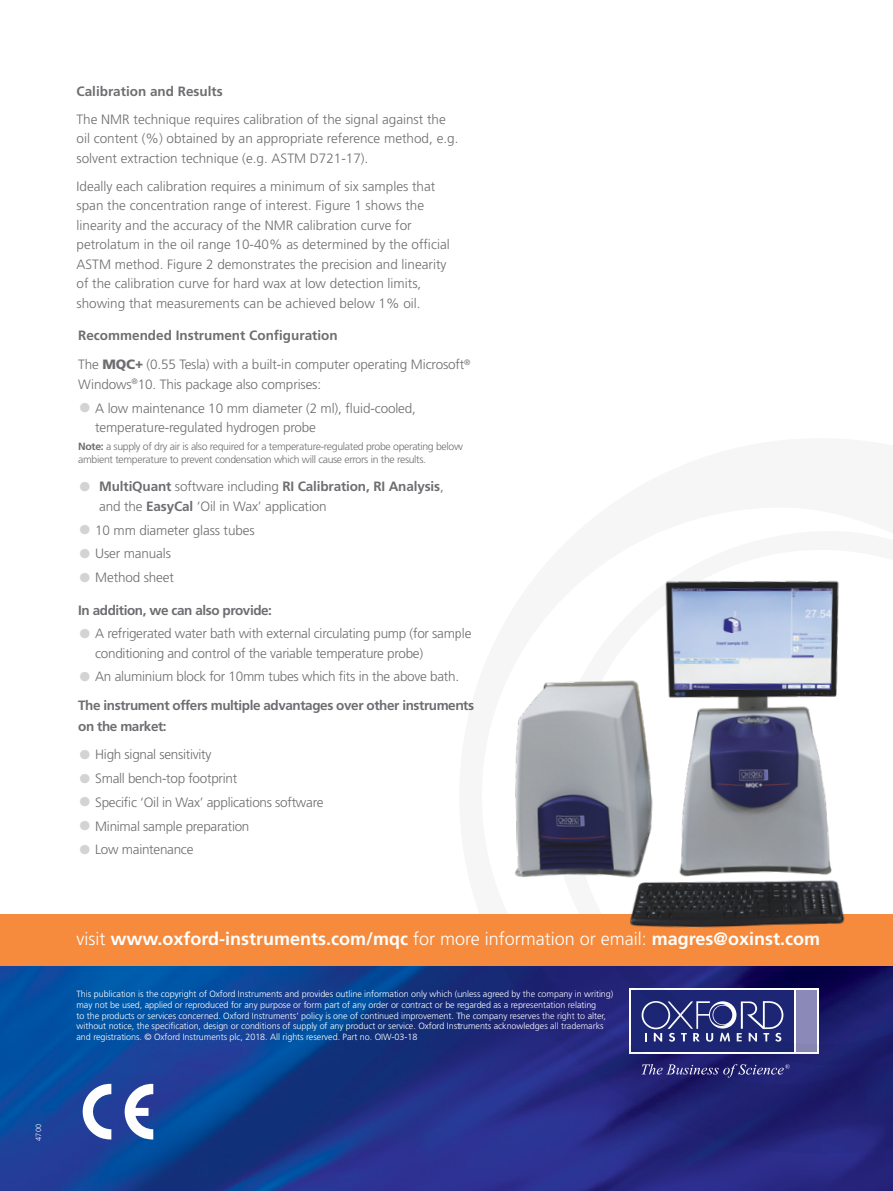
<style>
.page{position:relative;width:893px;height:1191px;background:#fff}
.page>*{position:absolute;margin:0;border:0;box-sizing:border-box;transform-origin:0 0}
.t1{font:700 18px "Frutiger";color:#fff}
.t2{font:300 13.5px/19.5px "Frutiger";color:#6d6e71}
.t3{font:300 13.5px/19.5px "Frutiger";letter-spacing:-.02em;color:#6d6e71}
.t4{font:700 13.5px/29px "Frutiger";letter-spacing:-.03em;color:#6d6e71}
.t5{font:700 13.5px "Frutiger";color:#6d6e71}
.t6{font:300 10.5px/13.5px "Frutiger";letter-spacing:-.03em;color:#6d6e71}
.t7{font:300 9px/10.8px "Frutiger";letter-spacing:-.005em;color:#fff}
.t8{font:300 7.5px "Frutiger";color:#fff}
.s1{font-weight:700}
.s2{font-weight:900}
.s3{font-weight:700;font-size:27px;color:#d1d3d4}
.s4{font-size:27px;color:#d1d3d4}
.s5{font-weight:300}
</style>
<div class="page">
<img style="left:0;top:965px;width:893px;height:226px">
<img style="left:82px;top:1083px;width:71px;height:56px">
<svg style="left:459px;top:965px;width:434px;height:189px;background:#2a2d7b"></svg>
<div style="left:0;top:914px;width:893px;height:51px;background:#f68b3d"></div>
<img style="left:515px;top:580px;width:330px;height:348px">
<p class="t8" style="left:34px;top:1140px;width:18px;rotate:-90deg">4700</p>
<p class="t5" style="left:77px;top:83px;width:148px">Calibration and Results</p>
<p class="t2" style="left:77px;top:109px;width:383px">The NMR technique requires calibration of the signal against the oil content (%) obtained by an appropriate reference method, e.g. solvent extraction technique (e.g. ASTM D721-17).</p>
<p class="t2" style="left:77px;top:176px;width:375px">Ideally each calibration requires a minimum of six samples that span the concentration range of interest. Figure 1 shows the linearity and the accuracy of the NMR calibration curve for petrolatum in the oil range 10-40% as determined by the official ASTM method. Figure 2 demonstrates the precision and linearity of the calibration curve for hard wax at low detection limits, showing that measurements can be achieved below 1% oil.</p>
<p class="t2" style="left:78px;top:320px;width:394px;line-height:29.5px"><span class="s1">Recommended Instrument Configuration<br></span>The <span class="s2">MQC+</span> (0.55 Tesla) with a built-in computer operating Microsoft<sup>®</sup></p>
<p class="t2" style="left:78px;top:374px;width:244px">Windows<sup>®</sup>10. This package also comprises:</p>
<p class="t2" style="left:95px;top:398px;width:322px;text-indent:-17px"><span class="s3">•</span> A low maintenance 10 mm diameter (2 ml), fluid-cooled, temperature-regulated hydrogen probe</p>
<p class="t6" style="left:78px;top:439px;width:386px"><span class="s1">Note:</span> a supply of dry air is also required for a temperature-regulated probe operating below ambient temperature to prevent condensation which will cause errors in the results.</p>
<p class="t2" style="left:99px;top:477px;width:346px;text-indent:-21px"><span class="s3">•</span> <span class="s1">MultiQuant</span> software including <span class="s1">RI Calibration, RI Analysis</span>, and the <span class="s1">EasyCal</span> ‘Oil in Wax’ application</p>
<p class="t2" style="left:78px;top:520px;width:178px"><span class="s3">•</span> 10 mm diameter glass tubes</p>
<p class="t2" style="left:78px;top:544px;width:94px"><span class="s3">•</span> User manuals</p>
<p class="t2" style="left:78px;top:567px;width:97px"><span class="s3">•</span> Method sheet</p>
<p class="t4" style="left:78px;top:595px;width:195px">In addition, we can also provide:</p>
<p class="t3" style="left:95px;top:623px;width:378px;text-indent:-17px"><span class="s3">•</span> A refrigerated water bath with external circulating pump (for sample conditioning and control of the variable temperature probe)</p>
<p class="t4" style="left:78px;top:662px;width:397px"><span class="s4">•</span> <span class="s5">An aluminium block for 10mm tubes which fits in the above bath.<br></span>The instrument offers multiple advantages over other instruments</p>
<p class="t4" style="left:78px;top:712px;width:90px">on the market:</p>
<p class="t3" style="left:78px;top:745px;width:135px"><span class="s3">•</span> High signal sensitivity</p>
<p class="t3" style="left:78px;top:768px;width:161px"><span class="s3">•</span> Small bench-top footprint</p>
<p class="t3" style="left:78px;top:792px;width:247px"><span class="s3">•</span> Specific ‘Oil in Wax’ applications software</p>
<p class="t3" style="left:78px;top:816px;width:173px"><span class="s3">•</span> Minimal sample preparation</p>
<p class="t3" style="left:78px;top:840px;width:117px"><span class="s3">•</span> Low maintenance</p>
<h1 class="t1" style="left:77px;top:928px;width:745px"><span class="s5">visit</span> www.oxford-instruments.com/mqc <span class="s5">for more information or email:</span> magres@oxinst.com</h1>
<p class="t7" style="left:77px;top:988px;width:538px">This publication is the copyright of Oxford Instruments and provides outline information only which (unless agreed by the company in writing) may not be used, applied or reproduced for any purpose or form part of any order or contract or be regarded as a representation relating<br>to the products or services concerned. Oxford Instruments’ policy is one of continued improvement. The company reserves the right to alter, without notice, the specification, design or conditions of supply of any product or service. Oxford Instruments acknowledges all trademarks and registrations. © Oxford Instruments plc, 2018. All rights reserved. Part no. OIW-03-18</p>
</div>
